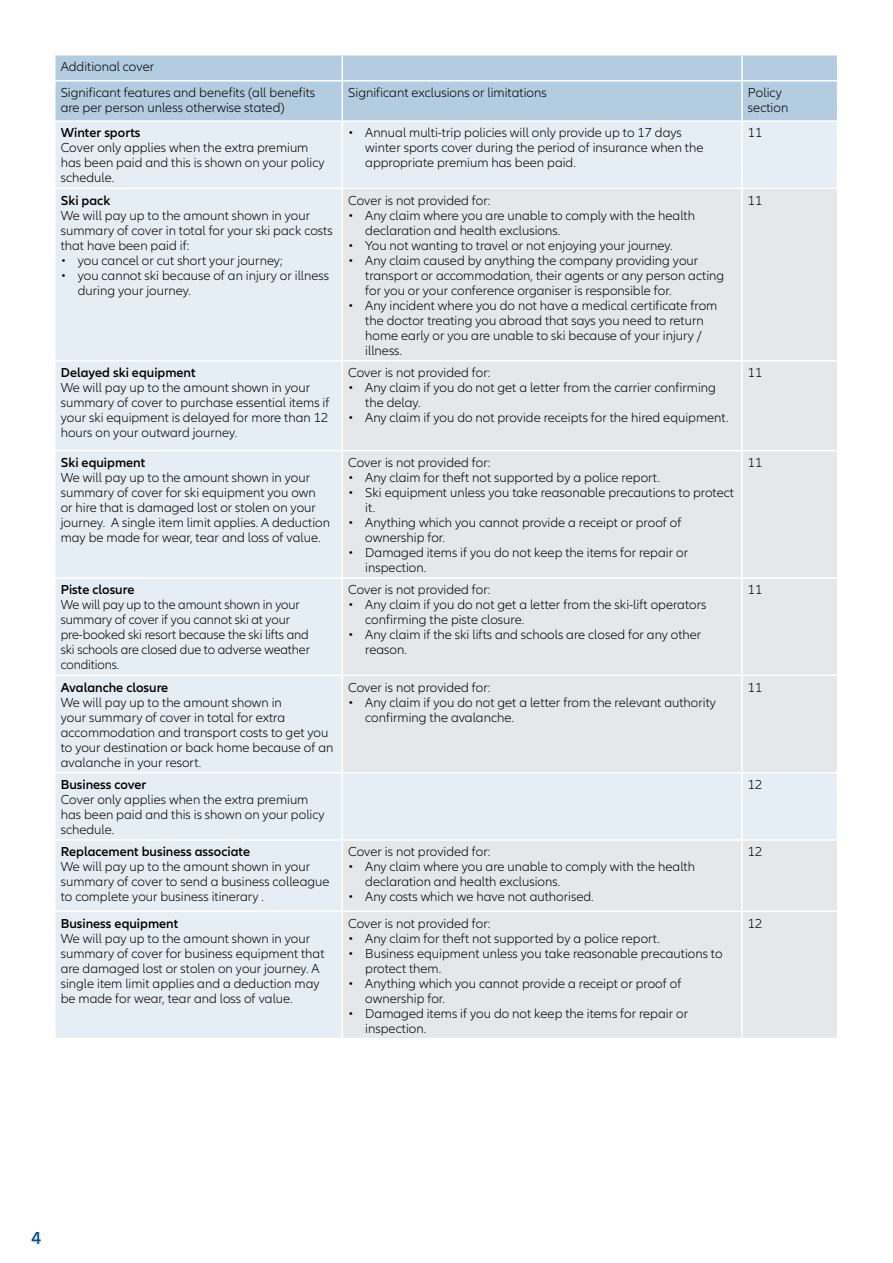
<style>
.page{position:relative;width:893px;height:1263px;background:#fff}
.page>*{position:absolute;margin:0;border:0;box-sizing:border-box;transform-origin:0 0}
.t1{font:600 18px "Allianz Neo";color:#005399}
.t2{font:300 13.5px/15px "Allianz Neo";color:#000}
.t3{font:600 13.5px "Allianz Neo";color:#000}
</style>
<div class="page">
<div style="left:56px;top:56px;width:781px;height:64px;background:#b3cce0"></div>
<div style="left:56px;top:122px;width:781px;height:916px;background:#e6eef5"></div>
<svg style="left:343px;top:189px;width:494px;height:849px;background:#e6e7e9"></svg>
<hr style="left:341px;top:56px;width:2px;height:24px;background:#fff">
<hr style="left:741px;top:56px;width:2px;height:24px;background:#fff">
<hr style="left:341px;top:82px;width:2px;height:38px;background:#fff">
<hr style="left:741px;top:82px;width:2px;height:38px;background:#fff">
<hr style="left:341px;top:122px;width:2px;height:66px;background:#fff">
<hr style="left:741px;top:122px;width:2px;height:66px;background:#fff">
<hr style="left:341px;top:189px;width:2px;height:171px;background:#fff">
<hr style="left:741px;top:189px;width:2px;height:171px;background:#fff">
<hr style="left:341px;top:361px;width:2px;height:89px;background:#fff">
<hr style="left:741px;top:361px;width:2px;height:89px;background:#fff">
<hr style="left:341px;top:451px;width:2px;height:126px;background:#fff">
<hr style="left:741px;top:451px;width:2px;height:126px;background:#fff">
<hr style="left:341px;top:579px;width:2px;height:95px;background:#fff">
<hr style="left:741px;top:579px;width:2px;height:95px;background:#fff">
<hr style="left:341px;top:676px;width:2px;height:96px;background:#fff">
<hr style="left:741px;top:676px;width:2px;height:96px;background:#fff">
<hr style="left:341px;top:773px;width:2px;height:66px;background:#fff">
<hr style="left:741px;top:773px;width:2px;height:66px;background:#fff">
<hr style="left:341px;top:841px;width:2px;height:69px;background:#fff">
<hr style="left:741px;top:841px;width:2px;height:69px;background:#fff">
<hr style="left:341px;top:912px;width:2px;height:126px;background:#fff">
<hr style="left:741px;top:912px;width:2px;height:126px;background:#fff">
<hr style="left:54px;top:188px;width:288px;height:1px;background:#fff">
<hr style="left:342px;top:188px;width:400px;height:1px;background:#fff">
<hr style="left:742px;top:188px;width:96px;height:1px;background:#fff">
<hr style="left:54px;top:360px;width:288px;height:1px;background:#fff">
<hr style="left:342px;top:360px;width:400px;height:1px;background:#fff">
<hr style="left:742px;top:360px;width:96px;height:1px;background:#fff">
<hr style="left:54px;top:450px;width:288px;height:1px;background:#fff">
<hr style="left:342px;top:450px;width:400px;height:1px;background:#fff">
<hr style="left:742px;top:450px;width:96px;height:1px;background:#fff">
<hr style="left:54px;top:577px;width:288px;height:2px;background:#fff">
<hr style="left:342px;top:577px;width:400px;height:2px;background:#fff">
<hr style="left:742px;top:577px;width:96px;height:2px;background:#fff">
<hr style="left:54px;top:674px;width:288px;height:2px;background:#fff">
<hr style="left:342px;top:674px;width:400px;height:2px;background:#fff">
<hr style="left:742px;top:674px;width:96px;height:2px;background:#fff">
<hr style="left:54px;top:772px;width:288px;height:1px;background:#fff">
<hr style="left:342px;top:772px;width:400px;height:1px;background:#fff">
<hr style="left:742px;top:772px;width:96px;height:1px;background:#fff">
<hr style="left:54px;top:839px;width:288px;height:2px;background:#fff">
<hr style="left:342px;top:839px;width:400px;height:2px;background:#fff">
<hr style="left:742px;top:839px;width:96px;height:2px;background:#fff">
<hr style="left:54px;top:910px;width:288px;height:2px;background:#fff">
<hr style="left:342px;top:910px;width:400px;height:2px;background:#fff">
<hr style="left:742px;top:910px;width:96px;height:2px;background:#fff">
<hr style="left:54px;top:80px;width:288px;height:2px;background:#fff">
<hr style="left:342px;top:80px;width:400px;height:2px;background:#fff">
<hr style="left:742px;top:80px;width:96px;height:2px;background:#fff">
<p class="t2" style="left:61px;top:54px;width:256px;line-height:26.1px">Additional cover<br>Significant features and benefits (all benefits</p>
<p class="t2" style="left:61px;top:101px;width:225px">are per person unless otherwise stated)</p>
<p class="t3" style="left:61px;top:125px;width:81px">Winter sports</p>
<p class="t2" style="left:61px;top:141px;width:265px">Cover only applies when the extra premium has been paid and this is shown on your policy schedule.</p>
<p class="t3" style="left:61px;top:192px;width:51px">Ski pack</p>
<p class="t2" style="left:61px;top:208px;width:273px">We will pay up to the amount shown in your summary of cover in total for your ski pack costs that have been paid if:</p>
<p class="t2" style="left:61px;top:253px;width:223px">• you cancel or cut short your journey;</p>
<p class="t2" style="left:78px;top:268px;width:253px;text-indent:-17px">• you cannot ski because of an injury or illness during your journey.</p>
<p class="t3" style="left:61px;top:365px;width:136px">Delayed ski equipment</p>
<p class="t2" style="left:61px;top:380px;width:270px">We will pay up to the amount shown in your summary of cover to purchase essential items if your ski equipment is delayed for more than 12 hours on your outward journey.</p>
<p class="t3" style="left:61px;top:455px;width:86px">Ski equipment</p>
<p class="t2" style="left:61px;top:470px;width:271px">We will pay up to the amount shown in your summary of cover for ski equipment you own or hire that is damaged lost or stolen on your journey. A single item limit applies. A deduction may be made for wear, tear and loss of value.</p>
<p class="t3" style="left:61px;top:582px;width:75px">Piste closure</p>
<p class="t2" style="left:61px;top:598px;width:251px">We will pay up to the amount shown in your summary of cover if you cannot ski at your pre-booked ski resort because the ski lifts and ski schools are closed due to adverse weather conditions.</p>
<p class="t3" style="left:61px;top:679px;width:109px">Avalanche closure</p>
<p class="t2" style="left:61px;top:695px;width:274px">We will pay up to the amount shown in<br>your summary of cover in total for extra accommodation and transport costs to get you to your destination or back home because of an avalanche in your resort.</p>
<p class="t3" style="left:61px;top:777px;width:87px">Business cover</p>
<p class="t2" style="left:61px;top:792px;width:265px">Cover only applies when the extra premium has been paid and this is shown on your policy schedule.</p>
<p class="t3" style="left:61px;top:844px;width:191px">Replacement business associate</p>
<p class="t2" style="left:61px;top:860px;width:270px">We will pay up to the amount shown in your summary of cover to send a business colleague to complete your business itinerary .</p>
<p class="t3" style="left:61px;top:915px;width:119px">Business equipment</p>
<p class="t2" style="left:61px;top:931px;width:265px">We will pay up to the amount shown in your summary of cover for business equipment that are damaged lost or stolen on your journey. A single item limit applies and a deduction may be made for wear, tear and loss of value.</p>
<p class="t2" style="left:348px;top:86px;width:200px">Significant exclusions or limitations</p>
<p class="t2" style="left:748px;top:86px;width:42px">Policy section</p>
<p class="t2" style="left:365px;top:126px;width:340px;text-indent:-17px">• Annual multi-trip policies will only provide up to 17 days winter sports cover during the period of insurance when the appropriate premium has been paid.</p>
<p class="t2" style="left:748px;top:126px;width:16px">11</p>
<p class="t2" style="left:348px;top:193px;width:144px">Cover is not provided for:</p>
<p class="t2" style="left:365px;top:208px;width:331px;text-indent:-17px">• Any claim where you are unable to comply with the health declaration and health exclusions.</p>
<p class="t2" style="left:348px;top:238px;width:326px">• You not wanting to travel or not enjoying your journey.</p>
<p class="t2" style="left:365px;top:253px;width:360px;text-indent:-17px">• Any claim caused by anything the company providing your transport or accommodation, their agents or any person acting for you or your conference organiser is responsible for.</p>
<p class="t2" style="left:365px;top:298px;width:354px;text-indent:-17px">• Any incident where you do not have a medical certificate from the doctor treating you abroad that says you need to return home early or you are unable to ski because of your injury / illness.</p>
<p class="t2" style="left:348px;top:365px;width:144px">Cover is not provided for:</p>
<p class="t2" style="left:365px;top:380px;width:352px;text-indent:-17px">• Any claim if you do not get a letter from the carrier confirming the delay.</p>
<p class="t2" style="left:348px;top:410px;width:382px">• Any claim if you do not provide receipts for the hired equipment.</p>
<p class="t2" style="left:348px;top:455px;width:144px">Cover is not provided for:</p>
<p class="t2" style="left:348px;top:470px;width:313px">• Any claim for theft not supported by a police report.</p>
<p class="t2" style="left:365px;top:485px;width:370px;text-indent:-17px">• Ski equipment unless you take reasonable precautions to protect it.</p>
<p class="t2" style="left:365px;top:515px;width:318px;text-indent:-17px">• Anything which you cannot provide a receipt or proof of ownership for.</p>
<p class="t2" style="left:365px;top:545px;width:324px;text-indent:-17px">• Damaged items if you do not keep the items for repair or inspection.</p>
<p class="t2" style="left:348px;top:583px;width:144px">Cover is not provided for:</p>
<p class="t2" style="left:365px;top:598px;width:343px;text-indent:-17px">• Any claim if you do not get a letter from the ski-lift operators confirming the piste closure.</p>
<p class="t2" style="left:365px;top:628px;width:338px;text-indent:-17px">• Any claim if the ski lifts and schools are closed for any other reason.</p>
<p class="t2" style="left:348px;top:680px;width:144px">Cover is not provided for:</p>
<p class="t2" style="left:365px;top:695px;width:352px;text-indent:-17px">• Any claim if you do not get a letter from the relevant authority confirming the avalanche.</p>
<p class="t2" style="left:748px;top:193px;width:16px">11</p>
<p class="t2" style="left:748px;top:365px;width:16px">11</p>
<p class="t2" style="left:748px;top:455px;width:16px">11</p>
<p class="t2" style="left:748px;top:583px;width:16px">11</p>
<p class="t2" style="left:748px;top:680px;width:16px">11</p>
<p class="t2" style="left:748px;top:777px;width:16px">12</p>
<p class="t2" style="left:348px;top:845px;width:144px">Cover is not provided for:</p>
<p class="t2" style="left:365px;top:860px;width:331px;text-indent:-17px">• Any claim where you are unable to comply with the health declaration and health exclusions.</p>
<p class="t2" style="left:348px;top:890px;width:247px">• Any costs which we have not authorised.</p>
<p class="t2" style="left:348px;top:916px;width:144px">Cover is not provided for:</p>
<p class="t2" style="left:348px;top:931px;width:313px">• Any claim for theft not supported by a police report.</p>
<p class="t2" style="left:365px;top:946px;width:359px;text-indent:-17px">• Business equipment unless you take reasonable precautions to protect them.</p>
<p class="t2" style="left:365px;top:976px;width:318px;text-indent:-17px">• Anything which you cannot provide a receipt or proof of ownership for.</p>
<p class="t2" style="left:365px;top:1006px;width:324px;text-indent:-17px">• Damaged items if you do not keep the items for repair or inspection.</p>
<p class="t2" style="left:748px;top:845px;width:16px">12</p>
<p class="t2" style="left:748px;top:916px;width:16px">12</p>
<h1 class="t1" style="left:31px;top:1228px;width:11px">4</h1>
</div>
